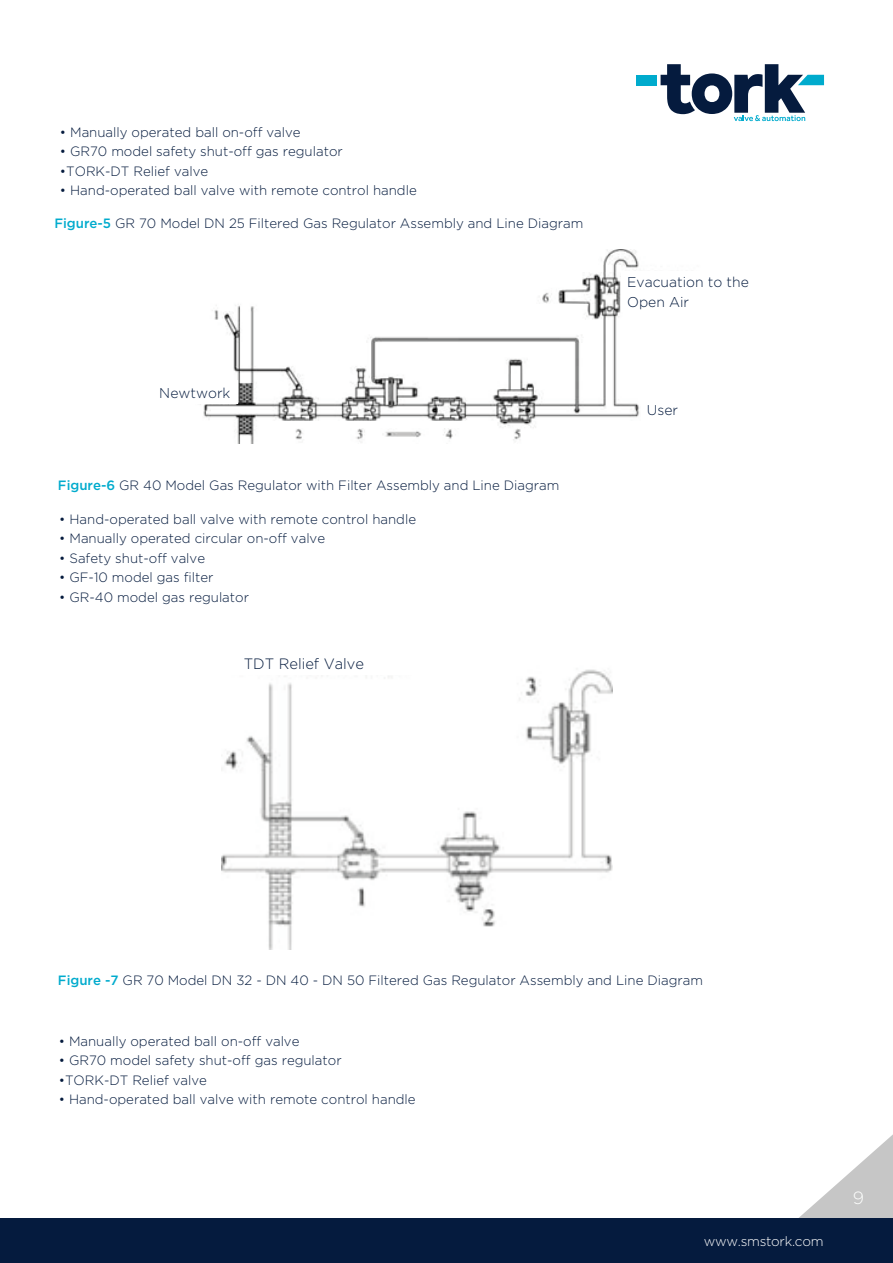
<style>
.page{position:relative;width:893px;height:1263px;background:#fff}
.page>*{position:absolute;margin:0;border:0;box-sizing:border-box;transform-origin:0 0}
.t1{font:300 17.7px "Gotham HTF";color:#fdfefd}
.t2{font:300 15px "Gotham HTF";color:#051b3e}
.t3{font:300 14.25px/20.5px "Gotham HTF";color:#051b3e}
.t4{font:300 13.5px "Gotham HTF";color:#051b3e}
.t5{font:300 13.5px "Gotham";letter-spacing:-.02em;color:#fff}
.s1{font-weight:500;color:#00abcd}
</style>
<div class="page">
<img style="left:200px;top:250px;width:439px;height:193px">
<div style="left:152px;top:380px;width:86px;height:24px;background:#fff"></div>
<div style="left:622px;top:271px;width:99px;height:41px;background:#fff"></div>
<img style="left:221px;top:669px;width:391px;height:280px">
<div style="left:216px;top:650px;width:201px;height:25px;background:#fff"></div>
<svg style="left:748px;top:1134px;width:145px;height:85px"></svg>
<div style="left:0;top:1219px;width:893px;height:44px;background:#051b3e"></div>
<svg style="left:661px;top:64px;width:163px;height:57px"></svg>
<div style="left:636px;top:75px;width:21px;height:10px;background:#00abcd"></div>
<p class="t4" style="left:60px;top:124px;width:242px">• Manually operated ball on-off valve</p>
<p class="t4" style="left:60px;top:144px;width:284px">• GR70 model safety shut-off gas regulator</p>
<p class="t4" style="left:60px;top:163px;width:150px">•TORK-DT Relief valve</p>
<p class="t4" style="left:60px;top:183px;width:358px">• Hand-operated ball valve with remote control handle</p>
<p class="t4" style="left:54px;top:216px;width:531px"><span class="s1">Figure-5</span> GR 70 Model DN 25 Filtered Gas Regulator Assembly and Line Diagram</p>
<p class="t3" style="left:159px;top:382px;width:73px">Newtwork</p>
<p class="t4" style="left:58px;top:477px;width:503px"><span class="s1">Figure-6</span> GR 40 Model Gas Regulator with Filter Assembly and Line Diagram</p>
<p class="t4" style="left:59px;top:511px;width:358px">• Hand-operated ball valve with remote control handle</p>
<p class="t4" style="left:59px;top:531px;width:267px">• Manually operated circular on-off valve</p>
<p class="t4" style="left:59px;top:550px;width:147px">• Safety shut-off valve</p>
<p class="t4" style="left:59px;top:570px;width:156px">• GF-10 model gas filter</p>
<p class="t4" style="left:59px;top:589px;width:191px">• GR-40 model gas regulator</p>
<p class="t2" style="left:244px;top:655px;width:122px">TDT Relief Valve</p>
<p class="t3" style="left:627px;top:271px;width:123px">Evacuation to the<br>Open Air</p>
<p class="t3" style="left:647px;top:400px;width:33px">User</p>
<p class="t4" style="left:58px;top:973px;width:647px"><span class="s1">Figure -7</span> GR 70 Model DN 32 - DN 40 - DN 50 Filtered Gas Regulator Assembly and Line Diagram</p>
<p class="t4" style="left:59px;top:1033px;width:242px">• Manually operated ball on-off valve</p>
<p class="t4" style="left:59px;top:1053px;width:284px">• GR70 model safety shut-off gas regulator</p>
<p class="t4" style="left:59px;top:1072px;width:150px">•TORK-DT Relief valve</p>
<p class="t4" style="left:59px;top:1092px;width:358px">• Hand-operated ball valve with remote control handle</p>
<p class="t5" style="left:704px;top:1232px;width:121px">www.smstork.com</p>
<h1 class="t1" style="left:853px;top:1187px;width:13px">9</h1>
</div>
